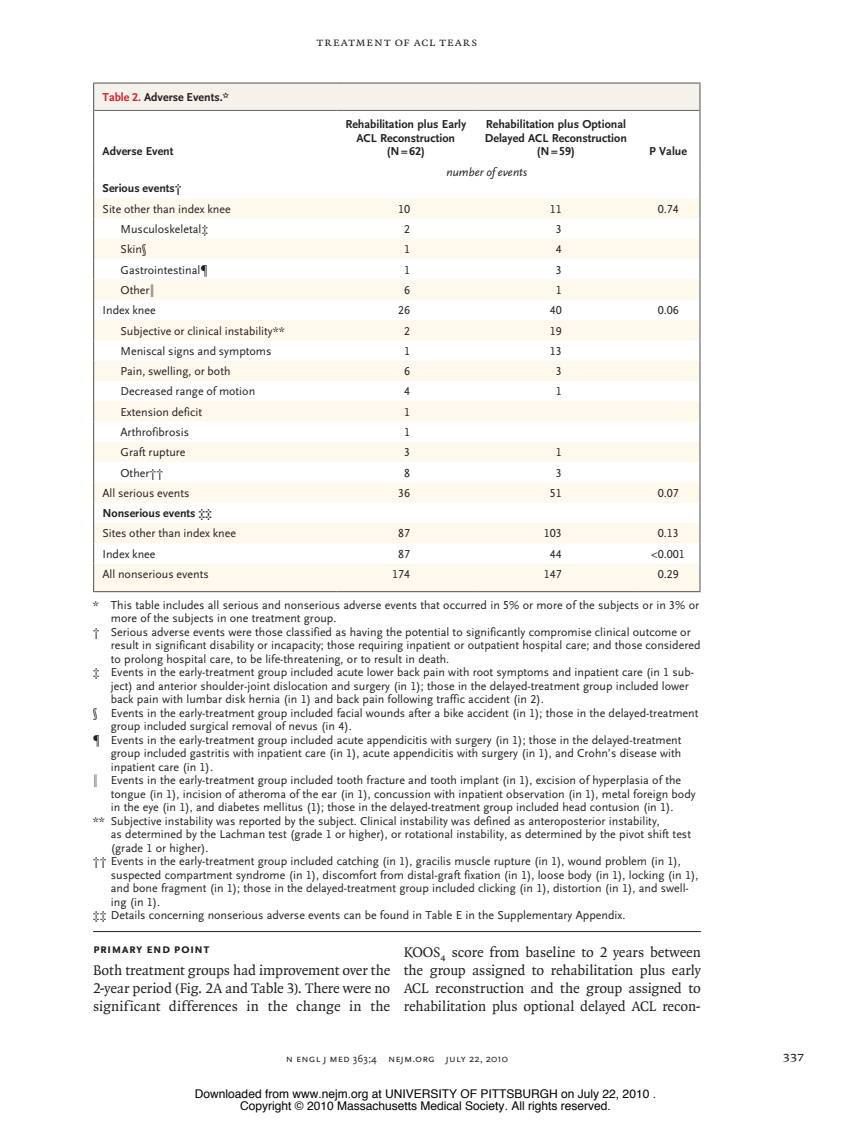
<style>
.page{position:relative;width:851px;height:1134px;background:#fff}
.page>*{position:absolute;margin:0;border:0;box-sizing:border-box;transform-origin:0 0}
.t1{font:15px/18px "OTNEJM Quadraat";letter-spacing:-.005em;color:#231f20;text-align:justify}
.t2{font:14.25px "OTNEJM Quadraat Cap";color:#231f20}
.t3{font:700 13.5px "OTNEJM Scala Sans Small LF Cap";letter-spacing:.015em;color:#231f20}
.t4{font:12.75px "OTNEJM Quadraat Small Cap";letter-spacing:.055em;color:#231f20}
.t5{font:12px "OTNEJM Scala Sans LF";color:#231f20}
.t6{font:700 12px/13.5px "OTNEJM Scala Sans LF";color:#231f20;text-align:center}
.t7{font:12px "Helvetica";color:#000}
.t8{font:italic 12px "OTNEJM Scala Sans LF";color:#231f20}
.t9{font:10.8px "OTNEJM Scala Sans LF Cap";letter-spacing:.01em;color:#231f20}
.s1{color:#d1232a}
.s2{font-family:"OTNEJM Scala Sans OSF"}
</style>
<div class="page">
<hr style="left:93px;top:931px;width:607px;height:1px;background:#231f20">
<div style="left:94px;top:83px;width:606px;height:27px;background:#f5f1eb"></div>
<svg style="left:94px;top:198px;width:605px;height:393px;fill:#fef9ec"></svg>
<svg style="left:699px;top:84px;width:1px;height:26px"></svg>
<hr style="left:93px;top:591px;width:244px;height:1px;background:#636366">
<hr style="left:337px;top:591px;width:138px;height:1px;background:#636366">
<hr style="left:475px;top:591px;width:162px;height:1px;background:#636366">
<hr style="left:637px;top:591px;width:63px;height:1px;background:#636366">
<hr style="left:93px;top:82px;width:244px;height:2px;background:#636366">
<svg style="left:93px;top:84px;width:1px;height:26px"></svg>
<hr style="left:337px;top:82px;width:138px;height:2px;background:#636366">
<hr style="left:475px;top:82px;width:162px;height:2px;background:#636366">
<hr style="left:637px;top:82px;width:63px;height:2px;background:#636366">
<hr style="left:93px;top:110px;width:1px;height:51px;background:#636366">
<hr style="left:699px;top:110px;width:1px;height:51px;background:#636366">
<svg style="left:93px;top:161px;width:1px;height:430px"></svg>
<svg style="left:699px;top:161px;width:1px;height:430px"></svg>
<hr style="left:94px;top:110px;width:243px;height:1px;background:#636366">
<hr style="left:337px;top:110px;width:138px;height:1px;background:#636366">
<hr style="left:475px;top:110px;width:162px;height:1px;background:#636366">
<hr style="left:637px;top:110px;width:62px;height:1px;background:#636366">
<p class="t6" style="left:103px;top:91px;width:128px"><span class="s1">Table 2.</span> Adverse Events.*</p>
<p class="t6" style="left:103px;top:145px;width:72px">Adverse Event</p>
<p class="t4" style="left:317px;top:35px;width:162px">Treatment of ACL Tears</p>
<p class="t6" style="left:345px;top:118px;width:122px">Rehabilitation plus Early<br>ACL Reconstruction (N=62)</p>
<p class="t6" style="left:485px;top:118px;width:143px">Rehabilitation plus Optional<br>Delayed ACL Reconstruction (N=59)</p>
<p class="t8" style="left:446px;top:166px;width:82px">number of events</p>
<p class="t6" style="left:649px;top:145px;width:39px">P Value</p>
<p class="t6" style="left:103px;top:182px;width:81px">Serious events†</p>
<p class="t5" style="left:103px;top:202px;width:130px">Site other than index knee</p>
<p class="t5" style="left:398px;top:202px;width:13px">10</p>
<p class="t5" style="left:550px;top:202px;width:13px">11</p>
<p class="t5" style="left:658px;top:202px;width:23px">0.74</p>
<p class="t5" style="left:121px;top:223px;width:89px">Musculoskeletal‡</p>
<p class="t5" style="left:404px;top:223px;width:7px">2</p>
<p class="t5" style="left:556px;top:223px;width:7px">3</p>
<p class="t5" style="left:121px;top:243px;width:28px">Skin§</p>
<p class="t5" style="left:404px;top:243px;width:7px">1</p>
<p class="t5" style="left:556px;top:243px;width:7px">4</p>
<p class="t5" style="left:121px;top:263px;width:89px">Gastrointestinal¶</p>
<p class="t5" style="left:404px;top:263px;width:7px">1</p>
<p class="t5" style="left:556px;top:263px;width:7px">3</p>
<p class="t5" style="left:121px;top:284px;width:36px">Other∥</p>
<p class="t5" style="left:404px;top:284px;width:7px">6</p>
<p class="t5" style="left:556px;top:284px;width:7px">1</p>
<p class="t5" style="left:102px;top:304px;width:55px">Index knee</p>
<p class="t5" style="left:398px;top:304px;width:13px">26</p>
<p class="t5" style="left:549px;top:304px;width:13px">40</p>
<p class="t5" style="left:657px;top:304px;width:23px">0.06</p>
<p class="t5" style="left:120px;top:324px;width:166px">Subjective or clinical instability**</p>
<p class="t5" style="left:404px;top:324px;width:7px">2</p>
<p class="t5" style="left:549px;top:324px;width:13px">19</p>
<p class="t5" style="left:120px;top:344px;width:152px">Meniscal signs and symptoms</p>
<p class="t5" style="left:404px;top:344px;width:7px">1</p>
<p class="t5" style="left:549px;top:344px;width:13px">13</p>
<p class="t5" style="left:120px;top:365px;width:111px">Pain, swelling, or both</p>
<p class="t5" style="left:404px;top:365px;width:7px">6</p>
<p class="t5" style="left:555px;top:365px;width:7px">3</p>
<p class="t5" style="left:120px;top:385px;width:136px">Decreased range of motion</p>
<p class="t5" style="left:404px;top:385px;width:7px">4</p>
<p class="t5" style="left:555px;top:385px;width:7px">1</p>
<p class="t5" style="left:120px;top:405px;width:83px">Extension deficit</p>
<p class="t5" style="left:404px;top:405px;width:7px">1</p>
<p class="t5" style="left:120px;top:426px;width:70px">Arthrofibrosis</p>
<p class="t5" style="left:404px;top:426px;width:7px">1</p>
<p class="t5" style="left:120px;top:446px;width:67px">Graft rupture</p>
<p class="t5" style="left:404px;top:446px;width:7px">3</p>
<p class="t5" style="left:555px;top:446px;width:7px">1</p>
<p class="t5" style="left:120px;top:466px;width:44px">Other††</p>
<p class="t5" style="left:404px;top:466px;width:7px">8</p>
<p class="t5" style="left:555px;top:466px;width:7px">3</p>
<p class="t5" style="left:102px;top:486px;width:88px">All serious events</p>
<p class="t5" style="left:398px;top:486px;width:13px">36</p>
<p class="t5" style="left:549px;top:486px;width:13px">51</p>
<p class="t5" style="left:657px;top:486px;width:23px">0.07</p>
<p class="t6" style="left:102px;top:507px;width:111px">Nonserious events ‡‡</p>
<p class="t5" style="left:102px;top:527px;width:135px">Sites other than index knee</p>
<p class="t5" style="left:398px;top:527px;width:13px">87</p>
<p class="t5" style="left:543px;top:527px;width:19px">103</p>
<p class="t5" style="left:657px;top:527px;width:22px">0.13</p>
<p class="t5" style="left:102px;top:547px;width:55px">Index knee</p>
<p class="t5" style="left:398px;top:547px;width:13px">87</p>
<p class="t5" style="left:549px;top:547px;width:13px">44</p>
<p class="t5" style="left:651px;top:547px;width:35px">&lt;0.001</p>
<p class="t5" style="left:102px;top:568px;width:108px">All nonserious events</p>
<p class="t5" style="left:392px;top:568px;width:19px">174</p>
<p class="t5" style="left:543px;top:568px;width:19px">147</p>
<p class="t5" style="left:657px;top:568px;width:23px">0.29</p>
<p class="t5" style="left:93px;top:598px;width:607px">* This table includes all serious and nonserious adverse events that occurred in 5% or more of the subjects or in 3% or</p>
<p class="t5" style="left:111px;top:612px;width:227px">more of the subjects in one treatment group.</p>
<p class="t5" style="left:93px;top:625px;width:599px">† Serious adverse events were those classified as having the potential to significantly compromise clinical outcome or</p>
<p class="t5" style="left:111px;top:639px;width:591px">result in significant disability or incapacity; those requiring inpatient or outpatient hospital care; and those considered</p>
<p class="t5" style="left:111px;top:652px;width:340px">to prolong hospital care, to be life-threatening, or to result in death.</p>
<p class="t5" style="left:93px;top:666px;width:602px">‡ Events in the early-treatment group included acute lower back pain with root symptoms and inpatient care (in 1 sub-</p>
<p class="t5" style="left:111px;top:679px;width:579px">ject) and anterior shoulder-joint dislocation and surgery (in 1); those in the delayed-treatment group included lower</p>
<p class="t5" style="left:111px;top:693px;width:434px">back pain with lumbar disk hernia (in 1) and back pain following traffic accident (in 2).</p>
<p class="t5" style="left:93px;top:706px;width:607px">§ Events in the early-treatment group included facial wounds after a bike accident (in 1); those in the delayed-treatment</p>
<p class="t5" style="left:111px;top:720px;width:242px">group included surgical removal of nevus (in 4).</p>
<p class="t5" style="left:93px;top:733px;width:590px">¶ Events in the early-treatment group included acute appendicitis with surgery (in 1); those in the delayed-treatment</p>
<p class="t5" style="left:111px;top:747px;width:572px">group included gastritis with inpatient care (in 1), acute appendicitis with surgery (in 1), and Crohn’s disease with</p>
<p class="t5" style="left:111px;top:760px;width:104px">inpatient care (in 1).</p>
<p class="t5" style="left:93px;top:774px;width:589px">∥ Events in the early-treatment group included tooth fracture and tooth implant (in 1), excision of hyperplasia of the</p>
<p class="t5" style="left:111px;top:787px;width:586px">tongue (in 1), incision of atheroma of the ear (in 1), concussion with inpatient observation (in 1), metal foreign body</p>
<p class="t5" style="left:111px;top:801px;width:564px">in the eye (in 1), and diabetes mellitus (1); those in the delayed-treatment group included head contusion (in 1).</p>
<p class="t5" style="left:93px;top:814px;width:568px">** Subjective instability was reported by the subject. Clinical instability was defined as anteroposterior instability,</p>
<p class="t5" style="left:111px;top:828px;width:581px">as determined by the Lachman test (grade 1 or higher), or rotational instability, as determined by the pivot shift test</p>
<p class="t5" style="left:111px;top:841px;width:99px">(grade 1 or higher).</p>
<p class="t5" style="left:93px;top:855px;width:589px">†† Events in the early-treatment group included catching (in 1), gracilis muscle rupture (in 1), wound problem (in 1),</p>
<p class="t5" style="left:111px;top:868px;width:589px">suspected compartment syndrome (in 1), discomfort from distal-graft fixation (in 1), loose body (in 1), locking (in 1),</p>
<p class="t5" style="left:111px;top:882px;width:579px">and bone fragment (in 1); those in the delayed-treatment group included clicking (in 1), distortion (in 1), and swell-</p>
<p class="t5" style="left:111px;top:895px;width:51px">ing (in 1).</p>
<p class="t5" style="left:93px;top:909px;width:534px">‡‡ Details concerning nonserious adverse events can be found in Table E in the Supplementary Appendix.</p>
<p class="t3" style="left:93px;top:941px;width:118px">Primary End Point</p>
<p class="t1" style="left:93px;top:961px;width:299px">Both treatment groups had improvement over the 2-year period (Fig. 2A and Table 3). There were no significant differences in the change in the</p>
<p class="t1" style="left:403px;top:943px;width:299px">KOOS<sub>4</sub> score from baseline to 2 years between the group assigned to rehabilitation plus early ACL reconstruction and the group assigned to rehabilitation plus optional delayed ACL recon-</p>
<p class="t9" style="left:286px;top:1053px;width:224px">n engl j med <span class="s2">363;4</span> nejm.org july <span class="s2">22, 2010</span></p>
<p class="t2" style="left:782px;top:1048px;width:23px">337</p>
<p class="t7" style="left:195px;top:1089px;width:462px">Downloaded from www.nejm.org at UNIVERSITY OF PITTSBURGH on July 22, 2010 .</p>
<p class="t7" style="left:240px;top:1101px;width:372px">Copyright © 2010 Massachusetts Medical Society. All rights reserved.</p>
</div>
